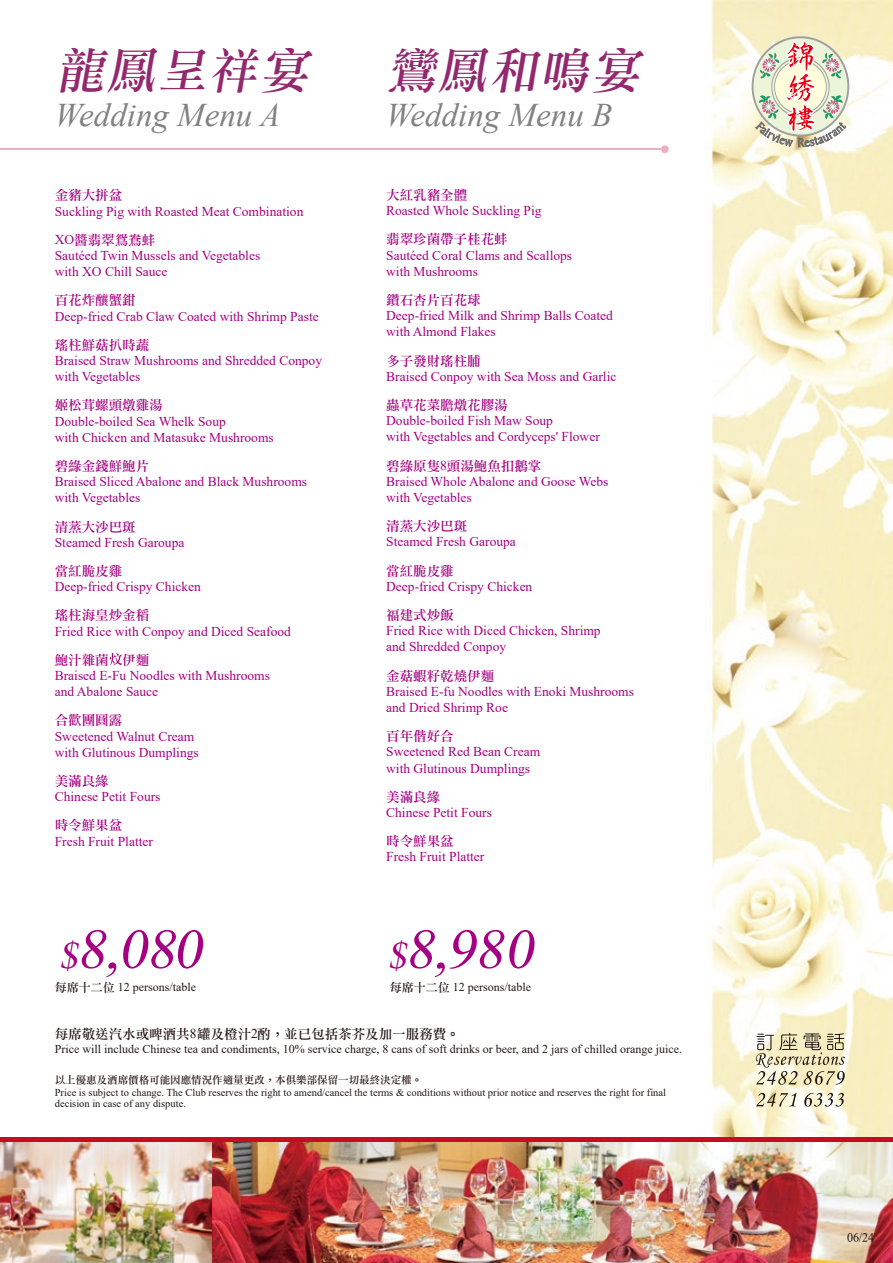
<style>
.page{position:relative;width:893px;height:1263px;background:#fff}
.page>*{position:absolute;margin:0;border:0;box-sizing:border-box;transform-origin:0 0}
.t1{font:italic 56.25px "Times New Roman";color:#a50082}
.t2{font:italic 48.75px "DF Li Song Md WIN BF";color:#93286f}
.t3{font:italic 33px "Times New Roman";color:#838181}
.t4{font:13.5px/16.2px "Times New Roman";color:#a50082}
.t5{font:13.5px "DF Li Song Md HK BF";color:#a50082}
.t6{font:13.5px "DF Li Song Md WIN BF";color:#221815}
.t7{font:12px "Times New Roman";color:#221815}
.t8{font:12px "DF Li Song Md HK BF";color:#221815}
.t9{font:10.5px/10.5px "Times New Roman";color:#221815}
.t10{font:10.5px "DF Li Song Md WIN BF";color:#221815}
.s1{font-family:"Times New Roman"}
.s2{font-size:37.5px}
.s3{font-family:"DF Li Song Md HK BF"}
</style>
<div class="page">
<img style="left:0;top:0;width:893px;height:1138px">
<svg style="left:755px;top:41px;width:91px;height:106px;background:#dfd1c0"></svg>
<svg style="left:756px;top:1033px;width:89px;height:74px;background:#d2caae"></svg>
<img style="left:211px;top:1142px;width:682px;height:121px">
<img style="left:0;top:1142px;width:211px;height:121px">
<hr style="left:0;top:1138px;width:893px;height:4px;background:#c40d23">
<hr style="left:0;top:148px;width:664px;height:2px;background:#f3abc1">
<div style="left:661px;top:146px;width:8px;height:7px;background:#f3abc1;border-radius:3px"></div>
<svg style="left:110px;top:653px;width:12px;height:12px"></svg>
<h2 class="t2" style="left:56px;top:46px;width:263px">龍鳳呈祥宴</h2>
<h2 class="t2" style="left:388px;top:46px;width:263px">鸞鳳和鳴宴</h2>
<h3 class="t3" style="left:55px;top:92px;width:227px">Wedding Menu A</h3>
<h3 class="t3" style="left:386px;top:92px;width:228px">Wedding Menu B</h3>
<p class="t5" style="left:55px;top:189px;width:69px">金豬大拼盆</p>
<p class="t4" style="left:55px;top:202px;width:250px">Suckling Pig with Roasted Meat Combination</p>
<p class="t5" style="left:55px;top:233px;width:102px"><span class="s1">XO</span>醬翡翠鴛鴦蚌</p>
<p class="t4" style="left:55px;top:247px;width:207px">Sautéed Twin Mussels and Vegetables with XO Chill Sauce</p>
<p class="t5" style="left:55px;top:294px;width:82px">百花炸釀蟹鉗</p>
<p class="t4" style="left:55px;top:307px;width:265px">Deep-fried Crab Claw Coated with Shrimp Paste</p>
<p class="t5" style="left:55px;top:338px;width:96px">瑤柱鮮菇扒時蔬</p>
<p class="t4" style="left:55px;top:352px;width:269px">Braised Straw Mushrooms and Shredded Conpoy with Vegetables</p>
<p class="t5" style="left:55px;top:399px;width:109px">姬松茸螺頭燉雞湯</p>
<p class="t4" style="left:55px;top:412px;width:220px">Double-boiled Sea Whelk Soup<br>with Chicken and Matasuke Mushrooms</p>
<p class="t5" style="left:55px;top:459px;width:96px">碧綠金錢鮮鮑片</p>
<p class="t4" style="left:55px;top:473px;width:254px">Braised Sliced Abalone and Black Mushrooms with Vegetables</p>
<p class="t5" style="left:55px;top:520px;width:82px">清蒸大沙巴斑</p>
<p class="t4" style="left:55px;top:534px;width:131px">Steamed Fresh Garoupa</p>
<p class="t5" style="left:55px;top:564px;width:69px">當紅脆皮雞</p>
<p class="t4" style="left:55px;top:578px;width:148px">Deep-fried Crispy Chicken</p>
<p class="t5" style="left:55px;top:609px;width:96px">瑤柱海皇炒金稻</p>
<p class="t4" style="left:55px;top:623px;width:238px">Fried Rice with Conpoy and Diced Seafood</p>
<p class="t5" style="left:55px;top:653px;width:96px">鮑汁雜菌 伊麵</p>
<p class="t4" style="left:55px;top:667px;width:217px">Braised E-Fu Noodles with Mushrooms and Abalone Sauce</p>
<p class="t5" style="left:55px;top:714px;width:69px">合歡團圓露</p>
<p class="t4" style="left:55px;top:728px;width:146px">Sweetened Walnut Cream with Glutinous Dumplings</p>
<p class="t5" style="left:55px;top:774px;width:55px">美滿良緣</p>
<p class="t4" style="left:55px;top:788px;width:107px">Chinese Petit Fours</p>
<p class="t5" style="left:55px;top:819px;width:69px">時令鮮果盆</p>
<p class="t4" style="left:55px;top:833px;width:100px">Fresh Fruit Platter</p>
<h1 class="t1" style="left:59px;top:909px;width:157px"><span class="s2">$</span>8,080</h1>
<p class="t5" style="left:386px;top:188px;width:82px">大紅乳豬全體</p>
<p class="t4" style="left:386px;top:202px;width:157px">Roasted Whole Suckling Pig</p>
<p class="t5" style="left:386px;top:233px;width:123px">翡翠珍菌帶子桂花蚌</p>
<p class="t4" style="left:386px;top:246px;width:187px">Sautéed Coral Clams and Scallops with Mushrooms</p>
<p class="t5" style="left:386px;top:293px;width:96px">鑽石杏片百花球</p>
<p class="t4" style="left:386px;top:307px;width:228px">Deep-fried Milk and Shrimp Balls Coated with Almond Flakes</p>
<p class="t5" style="left:386px;top:354px;width:96px">多子發財瑤柱脯</p>
<p class="t4" style="left:386px;top:368px;width:232px">Braised Conpoy with Sea Moss and Garlic</p>
<p class="t5" style="left:386px;top:398px;width:123px">蟲草花菜膽燉花膠湯</p>
<p class="t4" style="left:386px;top:412px;width:215px">Double-boiled Fish Maw Soup<br>with Vegetables and Cordyceps' Flower</p>
<p class="t5" style="left:386px;top:459px;width:157px">碧綠原隻<span class="s1">8</span>頭湯鮑魚扣鵝掌</p>
<p class="t4" style="left:386px;top:473px;width:224px">Braised Whole Abalone and Goose Webs with Vegetables</p>
<p class="t5" style="left:386px;top:519px;width:82px">清蒸大沙巴斑</p>
<p class="t4" style="left:386px;top:533px;width:131px">Steamed Fresh Garoupa</p>
<p class="t5" style="left:386px;top:564px;width:69px">當紅脆皮雞</p>
<p class="t4" style="left:386px;top:578px;width:148px">Deep-fried Crispy Chicken</p>
<p class="t5" style="left:386px;top:608px;width:69px">福建式炒飯</p>
<p class="t4" style="left:386px;top:622px;width:216px">Fried Rice with Diced Chicken, Shrimp and Shredded Conpoy</p>
<p class="t5" style="left:386px;top:669px;width:109px">金菇蝦籽乾燒伊麵</p>
<p class="t4" style="left:386px;top:683px;width:249px">Braised E-fu Noodles with Enoki Mushrooms and Dried Shrimp Roe</p>
<p class="t5" style="left:386px;top:729px;width:69px">百年偕好合</p>
<p class="t4" style="left:386px;top:743px;width:156px">Sweetened Red Bean Cream with Glutinous Dumplings</p>
<p class="t5" style="left:386px;top:790px;width:55px">美滿良緣</p>
<p class="t4" style="left:386px;top:804px;width:107px">Chinese Petit Fours</p>
<p class="t5" style="left:386px;top:834px;width:69px">時令鮮果盆</p>
<p class="t4" style="left:386px;top:848px;width:100px">Fresh Fruit Platter</p>
<h1 class="t1" style="left:388px;top:909px;width:160px"><span class="s2">$</span>8,980</h1>
<p class="t7" style="left:390px;top:978px;width:143px"><span class="s3">每席十二位</span> 12 persons/table</p>
<p class="t6" style="left:55px;top:1027px;width:407px">每席敬送汽水或啤酒共<span class="s1">8</span>罐及橙汁<span class="s1">2</span>酌，並已包括茶芥及加一服務費。</p>
<p class="t7" style="left:55px;top:1040px;width:629px">Price will include Chinese tea and condiments, 10% service charge, 8 cans of soft drinks or beer, and 2 jars of chilled orange juice.</p>
<p class="t10" style="left:55px;top:1074px;width:369px">以上優惠及酒席價格可能因應情況作適量更改，本俱樂部保留一切最終決定權。</p>
<p class="t9" style="left:55px;top:1087px;width:613px">Price is subject to change. The Club reserves the right to amend/cancel the terms &amp; conditions without prior notice and reserves the right for final decision in case of any dispute.</p>
<p class="t7" style="left:55px;top:978px;width:143px"><span class="s3">每席十二位</span> 12 persons/table</p>
<p class="t8" style="left:847px;top:1231px;width:28px">06/24</p>
</div>
